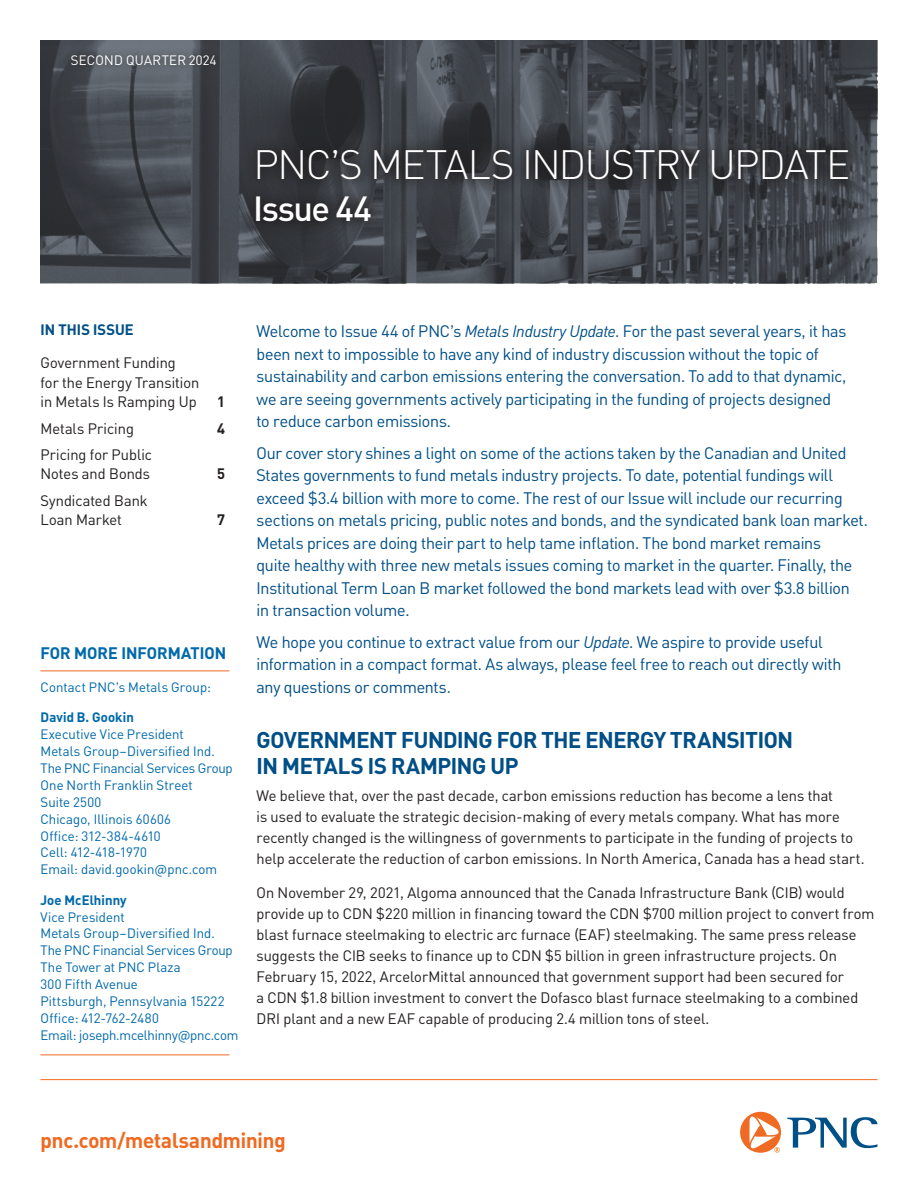
<style>
.page{position:relative;width:918px;height:1188px;background:#fff}
.page>*{position:absolute;margin:0;border:0;box-sizing:border-box;transform-origin:0 0}
.t1{font:300 40.5px "PNC Brand";letter-spacing:-.015em;color:#fff}
.t2{font:500 34.5px "PNC Brand";letter-spacing:-.025em;color:#fff}
.t3{font:700 22.5px/25.5px "PNC Brand";letter-spacing:-.015em;color:#004f87}
.t4{font:700 21px "PNC Brand";color:#ef6a22}
.t5{font:16.5px/22.5px "PNC Brand";letter-spacing:-.01em;color:#004f87}
.t6{font:700 16.5px "PNC Brand";color:#0069aa}
.t7{font:15px/21px "PNC Brand";letter-spacing:.005em;color:#231f20}
.t8{font:700 15px "PNC Brand";letter-spacing:.01em;color:#004f87}
.t9{font:700 15px "PNC Brand";color:#231f20}
.t10{font:13.5px/16.8px "PNC Brand";letter-spacing:.01em;color:#0069aa}
.t11{font:700 13.5px "PNC Brand";letter-spacing:.01em;color:#0069aa}
.t12{font:13.5px "PNC Brand";letter-spacing:.025em;color:#fff}
.s1{font-style:italic}
</style>
<div class="page">
<img style="left:40px;top:40px;width:838px;height:244px">
<svg style="left:241px;top:136px;width:621px;height:100px;background:#3a3d42"></svg>
<hr style="left:40px;top:1079px;width:838px;height:1px;background:#ef6a22">
<hr style="left:40px;top:670px;width:190px;height:1px;background:#ef6a22">
<hr style="left:40px;top:1054px;width:190px;height:1px;background:#ef6a22">
<div style="left:64px;top:48px;width:159px;height:26px;background:#231f20;opacity:.75"></div>
<svg style="left:787px;top:1117px;width:90px;height:31px"></svg>
<svg style="left:740px;top:1112px;width:41px;height:41px"></svg>
<p class="t12" style="left:71px;top:52px;width:147px">SECOND QUARTER 2024</p>
<h1 class="t1" style="left:254px;top:140px;width:598px">PNC’S METALS INDUSTRY UPDATE</h1>
<h1 class="t2" style="left:254px;top:187px;width:120px">Issue 44</h1>
<h2 class="t8" style="left:40px;top:320px;width:95px">IN THIS ISSUE</h2>
<p class="t7" style="left:40px;top:353px;width:160px;line-height:19.5px">Government Funding<br>for the Energy Transition in Metals Is Ramping Up</p>
<p class="t9" style="left:217px;top:392px;width:9px">1</p>
<p class="t7" style="left:40px;top:418px;width:95px">Metals Pricing</p>
<p class="t9" style="left:217px;top:418px;width:9px">4</p>
<p class="t7" style="left:40px;top:445px;width:113px;line-height:19.5px">Pricing for Public<br>Notes and Bonds</p>
<p class="t9" style="left:217px;top:464px;width:9px">5</p>
<p class="t7" style="left:40px;top:490px;width:109px;line-height:19.5px">Syndicated Bank<br>Loan Market</p>
<p class="t9" style="left:217px;top:510px;width:9px">7</p>
<p class="t6" style="left:40px;top:642px;width:187px">FOR MORE INFORMATION</p>
<p class="t10" style="left:40px;top:679px;width:172px">Contact PNC’s Metals Group:</p>
<p class="t11" style="left:40px;top:709px;width:95px">David B. Gookin</p>
<p class="t10" style="left:40px;top:726px;width:194px">Executive Vice President<br>Metals Group–Diversified Ind.<br>The PNC Financial Services Group<br>One North Franklin Street<br>Suite 2500<br>Chicago, Illinois 60606<br>Office: 312-384-4610<br>Cell: 412-418-1970<br>Email: david.gookin@pnc.com</p>
<p class="t11" style="left:40px;top:891px;width:88px">Joe McElhinny</p>
<p class="t10" style="left:40px;top:908px;width:199px">Vice President<br>Metals Group–Diversified Ind.<br>The PNC Financial Services Group<br>The Tower at PNC Plaza<br>300 Fifth Avenue<br>Pittsburgh, Pennsylvania 15222<br>Office: 412-762-2480<br>Email: joseph.mcelhinny@pnc.com</p>
<p class="t5" style="left:256px;top:320px;width:591px">Welcome to Issue 44 of PNC’s <span class="s1">Metals Industry Update</span>. For the past several years, it has been next to impossible to have any kind of industry discussion without the topic of sustainability and carbon emissions entering the conversation. To add to that dynamic, we are seeing governments actively participating in the funding of projects designed to reduce carbon emissions.</p>
<p class="t5" style="left:256px;top:441px;width:613px">Our cover story shines a light on some of the actions taken by the Canadian and United States governments to fund metals industry projects. To date, potential fundings will exceed $3.4 billion with more to come. The rest of our Issue will include our recurring sections on metals pricing, public notes and bonds, and the syndicated bank loan market.<br>Metals prices are doing their part to help tame inflation. The bond market remains<br>quite healthy with three new metals issues coming to market in the quarter. Finally, the Institutional Term Loan B market followed the bond markets lead with over $3.8 billion<br>in transaction volume.</p>
<p class="t5" style="left:256px;top:630px;width:586px">We hope you continue to extract value from our <span class="s1">Update</span>. We aspire to provide useful information in a compact format. As always, please feel free to reach out directly with any questions or comments.</p>
<h2 class="t3" style="left:257px;top:726px;width:538px">GOVERNMENT FUNDING FOR THE ENERGY TRANSITION<br>IN METALS IS RAMPING UP</h2>
<p class="t7" style="left:256px;top:785px;width:610px">We believe that, over the past decade, carbon emissions reduction has become a lens that<br>is used to evaluate the strategic decision-making of every metals company. What has more recently changed is the willingness of governments to participate in the funding of projects to help accelerate the reduction of carbon emissions. In North America, Canada has a head start.</p>
<p class="t7" style="left:256px;top:882px;width:619px">On November 29, 2021, Algoma announced that the Canada Infrastructure Bank (CIB) would provide up to CDN $220 million in financing toward the CDN $700 million project to convert from blast furnace steelmaking to electric arc furnace (EAF) steelmaking. The same press release suggests the CIB seeks to finance up to CDN $5 billion in green infrastructure projects. On February 15, 2022, ArcelorMittal announced that government support had been secured for<br>a CDN $1.8 billion investment to convert the Dofasco blast furnace steelmaking to a combined DRI plant and a new EAF capable of producing 2.4 million tons of steel.</p>
<p class="t4" style="left:40px;top:1126px;width:247px">pnc.com/metalsandmining</p>
</div>
